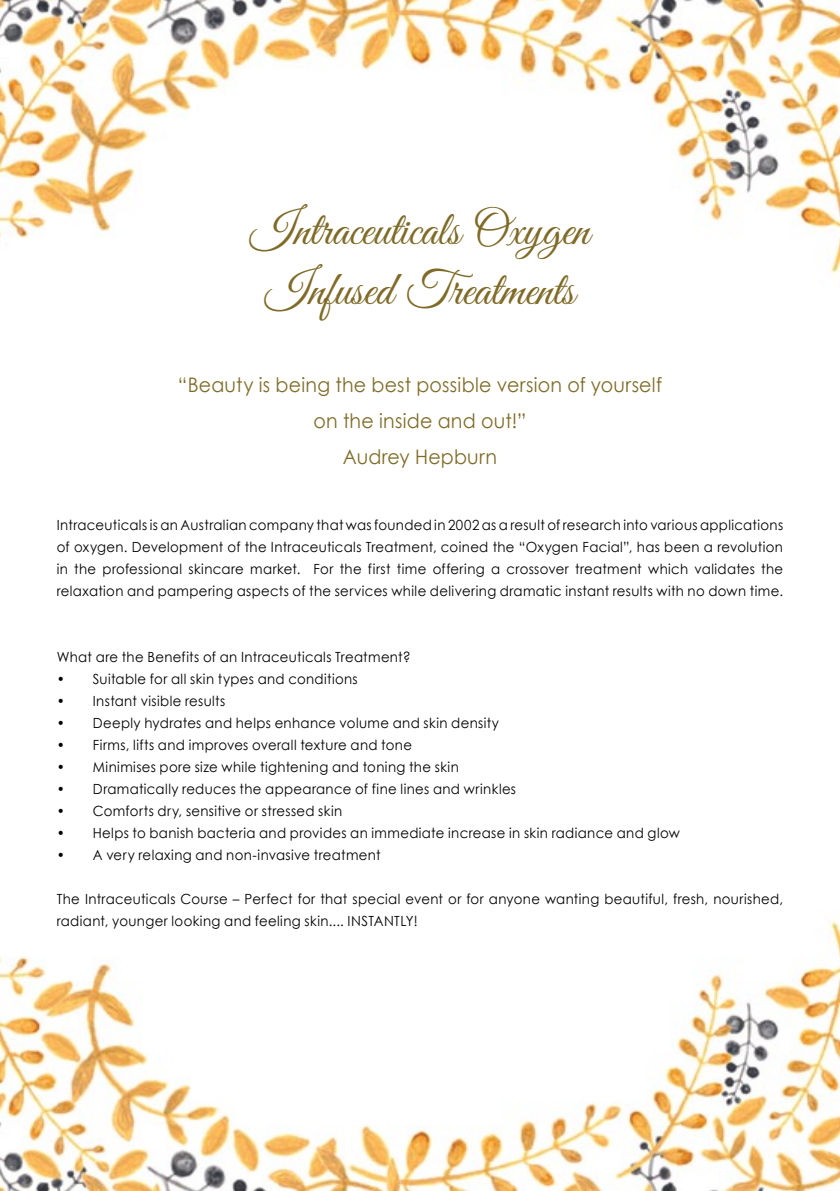
<style>
.page{position:relative;width:840px;height:1191px;background:#fff}
.page>*{position:absolute;margin:0;border:0;box-sizing:border-box;transform-origin:0 0}
.t1{font:48px/60px "Great Vibes";color:#7f6b28;text-align:center}
.t2{font:20px/36px "Century Gothic";letter-spacing:.01em;color:#7f6b28;text-align:center;scale:.95 1}
.t3{font:14px/22px "Century Gothic";letter-spacing:.025em;color:#000;text-align:justify;scale:.95 1}
</style>
<div class="page">
<img style="left:0;top:0;width:839px;height:1191px">
<h1 class="t1" style="left:250px;top:203px;width:340px">Intraceuticals Oxygen<br>Infused Treatments</h1>
<h2 class="t2" style="left:178px;top:366px;width:510px">“Beauty is being the best possible version of yourself on the inside and out!”<br>Audrey Hepburn</h2>
<p class="t3" style="left:57px;top:513px;width:765px">Intraceuticals is an Australian company that was founded in 2002 as a result of research into various applications of oxygen. Development of the Intraceuticals Treatment, coined the “Oxygen Facial”, has been a revolution in the professional skincare market. For the first time offering a crossover treatment which validates the relaxation and pampering aspects of the services while delivering dramatic instant results with no down time.</p>
<p class="t3" style="left:57px;top:645px;width:374px">What are the Benefits of an Intraceuticals Treatment?</p>
<p class="t3" style="left:57px;top:667px;width:318px">• Suitable for all skin types and conditions</p>
<p class="t3" style="left:57px;top:689px;width:179px">• Instant visible results</p>
<p class="t3" style="left:57px;top:711px;width:467px">• Deeply hydrates and helps enhance volume and skin density</p>
<p class="t3" style="left:57px;top:733px;width:375px">• Firms, lifts and improves overall texture and tone</p>
<p class="t3" style="left:57px;top:755px;width:424px">• Minimises pore size while tightening and toning the skin</p>
<p class="t3" style="left:57px;top:777px;width:485px">• Dramatically reduces the appearance of fine lines and wrinkles</p>
<p class="t3" style="left:57px;top:799px;width:302px">• Comforts dry, sensitive or stressed skin</p>
<p class="t3" style="left:57px;top:821px;width:657px">• Helps to banish bacteria and provides an immediate increase in skin radiance and glow</p>
<p class="t3" style="left:57px;top:843px;width:342px">• A very relaxing and non-invasive treatment</p>
<p class="t3" style="left:57px;top:887px;width:765px">The Intraceuticals Course – Perfect for that special event or for anyone wanting beautiful, fresh, nourished, radiant, younger looking and feeling skin.... INSTANTLY!</p>
</div>
